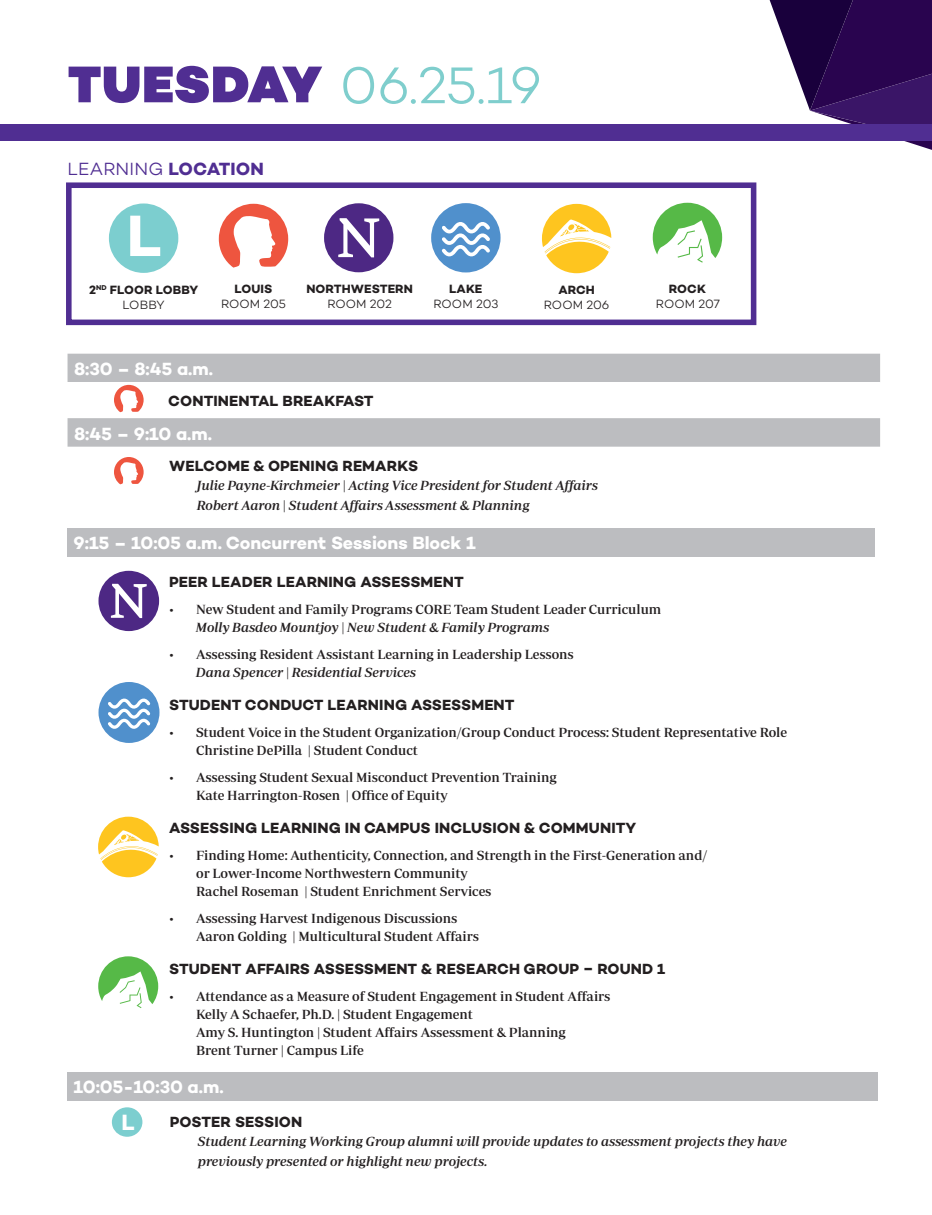
<style>
.page{position:relative;width:932px;height:1215px;background:#fff}
.page>*{position:absolute;margin:0;border:0;box-sizing:border-box;transform-origin:0 0}
.t1{font:700 59.4px "Campton";color:#fff}
.t2{font:300 52.5px "Campton";color:#7fcecd}
.t3{font:700 22.5px "Campton";color:#fff}
.time{font:700 18px "Campton";letter-spacing:-.005em;color:#fff}
.t4{font:300 18px "Campton";letter-spacing:.01em;color:#502e92}
.t5{font:700 15px "Campton";letter-spacing:.01em;color:#231f20}
.t6{font:500 13.5px/18px "Periodico Display";color:#231f20}
.Indented_for_intro{font:italic 500 13.5px/19.5px "Periodico Display";color:#231f20}
.t7{font:300 12.3px/14.7px "Campton";letter-spacing:-.01em;color:#231f20;text-align:center}
.t8{font:700 12.3px/14.7px "Campton";letter-spacing:.01em;color:#231f20;text-align:center}
.s1{font-weight:900;color:#502e92}
.s2{font-weight:700}
.s3{font-weight:300}
.s4{font-style:italic}
</style>
<div class="page">
<div style="left:68px;top:528px;width:807px;height:29px;background:#bcbdc0"></div>
<svg style="left:769px;top:0;width:163px;height:150px"></svg>
<div style="left:0;top:124px;width:932px;height:17px;background:#502e92"></div>
<div style="left:68px;top:354px;width:812px;height:93px;background:#bcbdc0"></div>
<div style="left:68px;top:382px;width:812px;height:36px;background:#fff"></div>
<div style="left:66px;top:182px;width:690px;height:143px;background:#fff;border:6px solid #502e92"></div>
<svg style="left:219px;top:204px;width:69px;height:64px"></svg>
<svg style="left:324px;top:203px;width:69px;height:69px"></svg>
<svg style="left:652px;top:203px;width:70px;height:60px"></svg>
<svg style="left:98px;top:956px;width:60px;height:52px"></svg>
<svg style="left:431px;top:203px;width:69px;height:69px"></svg>
<svg style="left:114px;top:385px;width:30px;height:27px"></svg>
<svg style="left:114px;top:457px;width:30px;height:27px"></svg>
<svg style="left:98px;top:571px;width:61px;height:60px"></svg>
<svg style="left:98px;top:682px;width:61px;height:61px"></svg>
<svg style="left:109px;top:203px;width:69px;height:70px"></svg>
<svg style="left:542px;top:204px;width:69px;height:69px"></svg>
<div style="left:68px;top:1072px;width:810px;height:28px;background:#bcbdc0"></div>
<svg style="left:112px;top:1107px;width:30px;height:30px"></svg>
<svg style="left:98px;top:817px;width:61px;height:60px"></svg>
<p class="t2" style="left:68px;top:53px;width:475px"><span class="s1">TUESDAY</span> 06.25.19</p>
<p class="t4" style="left:68px;top:158px;width:198px">LEARNING <span class="s2">LOCATION</span></p>
<p class="t1" style="left:127px;top:198px;width:36px">L</p>
<p class="t8" style="left:89px;top:283px;width:111px">2<sup>ND</sup> FLOOR LOBBY<br><span class="s3">LOBBY</span></p>
<p class="t8" style="left:306px;top:282px;width:108px">NORTHWESTERN</p>
<p class="t7" style="left:327px;top:296px;width:66px">ROOM 202</p>
<p class="t7" style="left:221px;top:282px;width:67px"><span class="s2">LOUIS<br></span>ROOM 205</p>
<p class="t7" style="left:656px;top:282px;width:66px"><span class="s2">ROCK<br></span>ROOM 207</p>
<p class="t8" style="left:449px;top:282px;width:35px">LAKE</p>
<p class="t7" style="left:433px;top:296px;width:66px">ROOM 203</p>
<p class="t7" style="left:544px;top:282px;width:67px"><span class="s2">ARCH<br></span>ROOM 206</p>
<p class="time" style="left:74px;top:358px;width:141px">8:30 – 8:45 a.m.</p>
<p class="t5" style="left:168px;top:391px;width:207px">CONTINENTAL BREAKFAST</p>
<p class="time" style="left:74px;top:422px;width:140px">8:45 – 9:10 a.m.</p>
<p class="t5" style="left:169px;top:456px;width:250px">WELCOME &amp; OPENING REMARKS</p>
<p class="Indented_for_intro" style="left:197px;top:476px;width:402px">Julie Payne-Kirchmeier | Acting Vice President for Student Affairs</p>
<p class="Indented_for_intro" style="left:197px;top:495px;width:334px">Robert Aaron | Student Affairs Assessment &amp; Planning</p>
<p class="time" style="left:74px;top:531px;width:403px">9:15 – 10:05 a.m. Concurrent Sessions Block 1</p>
<p class="t5" style="left:169px;top:572px;width:296px">PEER LEADER LEARNING ASSESSMENT</p>
<p class="t6" style="left:196px;top:600px;width:466px;text-indent:-27px">• New Student and Family Programs CORE Team Student Leader Curriculum<br><span class="s4">Molly Basdeo Mountjoy | New Student &amp; Family Programs</span></p>
<p class="t6" style="left:196px;top:645px;width:379px;text-indent:-27px">• Assessing Resident Assistant Learning in Leadership Lessons<br><span class="s4">Dana Spencer | Residential Services</span></p>
<p class="t5" style="left:169px;top:695px;width:347px">STUDENT CONDUCT LEARNING ASSESSMENT</p>
<p class="t6" style="left:196px;top:723px;width:592px;text-indent:-27px">• Student Voice in the Student Organization/Group Conduct Process: Student Representative Role<br>Christine DePilla | Student Conduct</p>
<p class="t6" style="left:196px;top:768px;width:362px;text-indent:-27px">• Assessing Student Sexual Misconduct Prevention Training<br>Kate Harrington-Rosen | Office of Equity</p>
<p class="t5" style="left:169px;top:818px;width:468px">ASSESSING LEARNING IN CAMPUS INCLUSION &amp; COMMUNITY</p>
<p class="t6" style="left:196px;top:846px;width:513px;text-indent:-27px">• Finding Home: Authenticity, Connection, and Strength in the First-Generation and/ or Lower-Income Northwestern Community<br>Rachel Roseman | Student Enrichment Services</p>
<p class="t6" style="left:196px;top:909px;width:284px;text-indent:-27px">• Assessing Harvest Indigenous Discussions<br>Aaron Golding | Multicultural Student Affairs</p>
<p class="t5" style="left:169px;top:960px;width:497px">STUDENT AFFAIRS ASSESSMENT &amp; RESEARCH GROUP – ROUND 1</p>
<p class="t6" style="left:196px;top:987px;width:416px;text-indent:-27px">• Attendance as a Measure of Student Engagement in Student Affairs Kelly A Schaefer, Ph.D. | Student Engagement<br>Amy S. Huntington | Student Affairs Assessment &amp; Planning<br>Brent Turner | Campus Life</p>
<p class="time" style="left:74px;top:1075px;width:152px">10:05-10:30 a.m.</p>
<p class="t5" style="left:170px;top:1112px;width:134px">POSTER SESSION</p>
<p class="Indented_for_intro" style="left:198px;top:1132px;width:591px">Student Learning Working Group alumni will provide updates to assessment projects they have previously presented or highlight new projects.</p>
<p class="t3" style="left:121px;top:1108px;width:15px">L</p>
</div>
